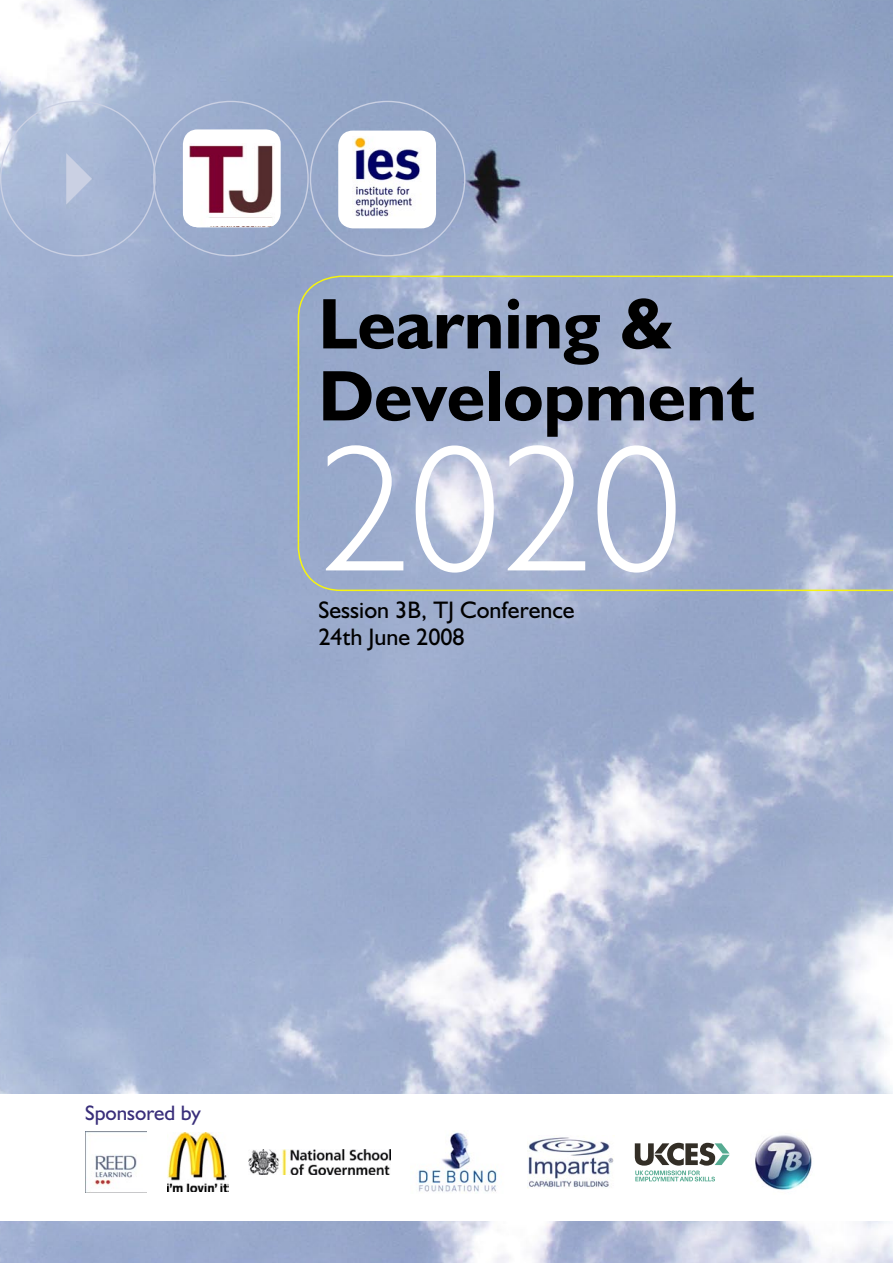
<style>
.page{position:relative;width:893px;height:1263px;background:#fff}
.page>*{position:absolute;margin:0;border:0;box-sizing:border-box;transform-origin:0 0}
.t1{font:180px "Human Lig 521";color:#fff}
.t2{font:72px/72px "Human Bol 521";color:#000}
.t3{font:24px "Human 521";color:#000}
.Subheader{font:21px "Human 521";color:#392e7a}
</style>
<div class="page">
<img style="left:0;top:0;width:893px;height:1263px">
<div style="left:0;top:1094px;width:893px;height:126px;background:#fff"></div>
<svg style="left:297px;top:275px;width:596px;height:315px"></svg>
<svg style="left:338px;top:131px;width:98px;height:97px"></svg>
<img style="left:352px;top:136px;width:69px;height:81px">
<img style="left:249px;top:1149px;width:141px;height:26px">
<img style="left:418px;top:1131px;width:79px;height:61px">
<img style="left:527px;top:1137px;width:87px;height:51px">
<img style="left:755px;top:1135px;width:57px;height:55px">
<svg style="left:183px;top:129px;width:98px;height:98px"></svg>
<img style="left:189px;top:144px;width:86px;height:83px">
<div style="left:207px;top:219px;width:65px;height:7px;background:#fff"></div>
<svg style="left:635px;top:1143px;width:95px;height:38px"></svg>
<img style="left:85px;top:1131px;width:62px;height:62px">
<img style="left:167px;top:1133px;width:61px;height:58px">
<svg style="left:66px;top:152px;width:26px;height:53px"></svg>
<p class="t2" style="left:318px;top:286px;width:438px">Learning &amp;<br>Development</p>
<p class="t1" style="left:318px;top:398px;width:365px">2020</p>
<p class="t3" style="left:318px;top:595px;width:258px">Session 3B, TJ Conference</p>
<p class="t3" style="left:318px;top:622px;width:148px">24th June 2008</p>
<p class="Subheader" style="left:85px;top:1099px;width:117px">Sponsored by</p>
</div>
